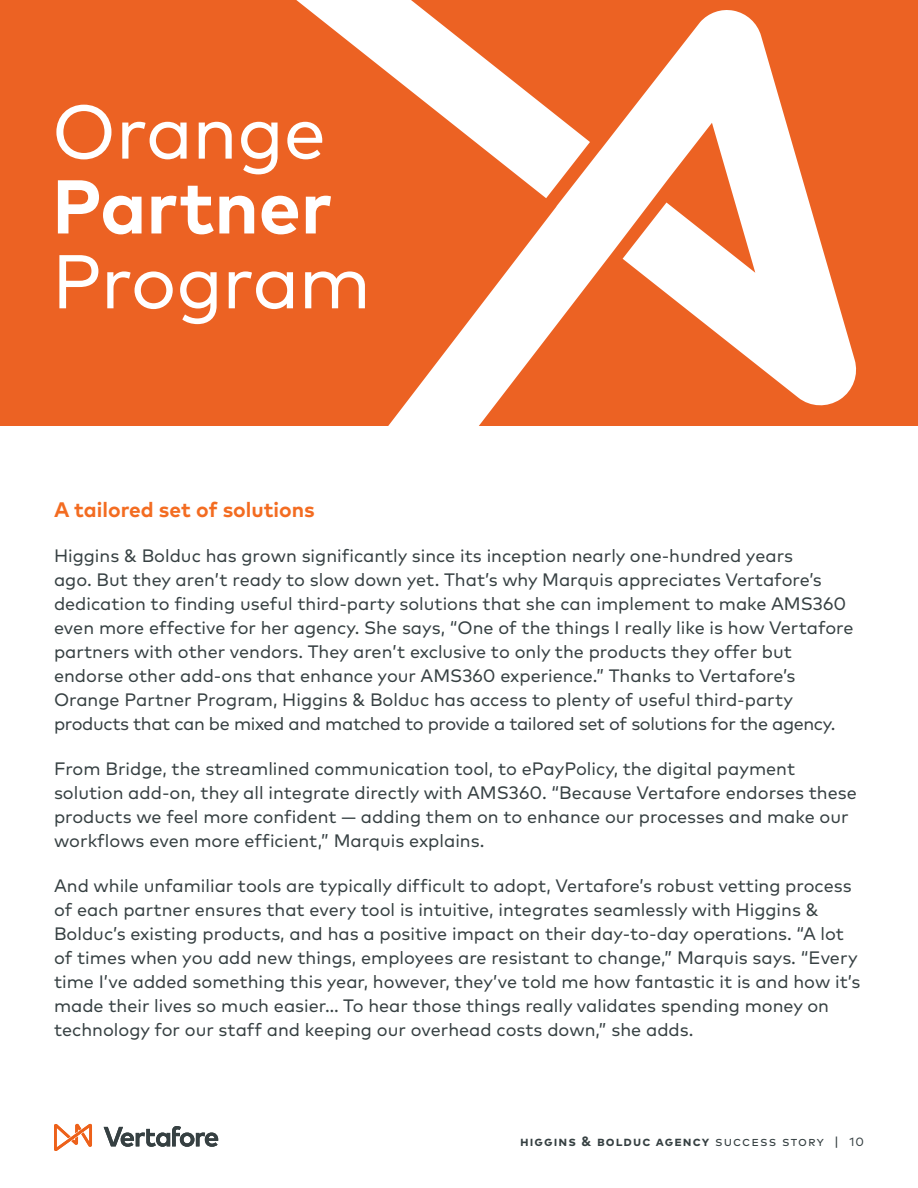
<style>
.page{position:relative;width:918px;height:1188px;background:#fff}
.page>*{position:absolute;margin:0;border:0;box-sizing:border-box;transform-origin:0 0}
.t1{font:700 21px "Mark Pro";color:#f36c21}
.t2{font:18px/24px "Mark Pro";color:#364042}
.t3{font:700 13.5px "Mark Pro";letter-spacing:.08em;color:#364042}
.s1{font-weight:400}
.s2{font-weight:400;font-size:12px}
</style>
<div class="page">
<svg style="left:54px;top:1124px;width:38px;height:27px"></svg>
<svg style="left:104px;top:1126px;width:114px;height:21px"></svg>
<div style="left:0;top:0;width:918px;height:426px;background:#ec6223"></div>
<svg style="left:56px;top:105px;width:45px;height:54px"></svg>
<svg style="left:58px;top:180px;width:41px;height:54px"></svg>
<svg style="left:59px;top:255px;width:39px;height:53px"></svg>
<svg style="left:296px;top:0;width:125px;height:8px"></svg>
<svg style="left:101px;top:8px;width:756px;height:418px"></svg>
<p class="t1" style="left:54px;top:494px;width:262px">A tailored set of solutions</p>
<p class="t2" style="left:54px;top:542px;width:801px">Higgins &amp; Bolduc has grown significantly since its inception nearly one-hundred years<br>ago. But they aren’t ready to slow down yet. That’s why Marquis appreciates Vertafore’s dedication to finding useful third-party solutions that she can implement to make AMS360 even more effective for her agency. She says, “One of the things I really like is how Vertafore partners with other vendors. They aren’t exclusive to only the products they offer but endorse other add-ons that enhance your AMS360 experience.” Thanks to Vertafore’s Orange Partner Program, Higgins &amp; Bolduc has access to plenty of useful third-party products that can be mixed and matched to provide a tailored set of solutions for the agency.</p>
<p class="t2" style="left:54px;top:755px;width:804px">From Bridge, the streamlined communication tool, to ePayPolicy, the digital payment solution add-on, they all integrate directly with AMS360. “Because Vertafore endorses these products we feel more confident — adding them on to enhance our processes and make our workflows even more efficient,” Marquis explains.</p>
<p class="t2" style="left:54px;top:872px;width:808px">And while unfamiliar tools are typically difficult to adopt, Vertafore’s robust vetting process of each partner ensures that every tool is intuitive, integrates seamlessly with Higgins &amp; Bolduc’s existing products, and has a positive impact on their day-to-day operations. “A lot of times when you add new things, employees are resistant to change,” Marquis says. “Every time I’ve added something this year, however, they’ve told me how fantastic it is and how it’s made their lives so much easier… To hear those things really validates spending money on technology for our staff and keeping our overhead costs down,” she adds.</p>
<p class="t3" style="left:520px;top:1131px;width:345px">higgins &amp; bolduc agency <span class="s1">success story |</span> <span class="s2">10</span></p>
</div>
